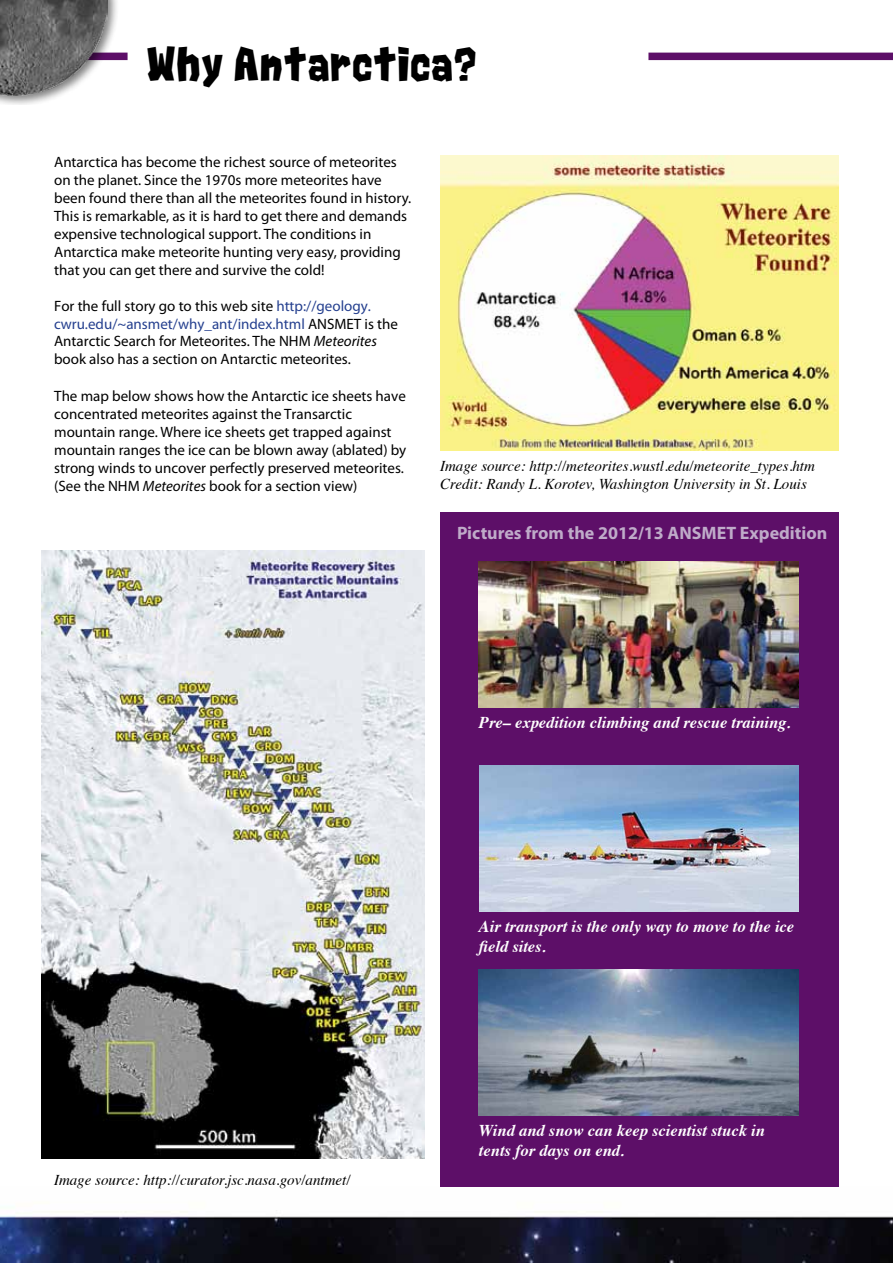
<style>
.page{position:relative;width:893px;height:1263px;background:#fff}
.page>*{position:absolute;margin:0;border:0;box-sizing:border-box;transform-origin:0 0}
.t1{font:43.5px "Rocks G";color:#000}
.t2{font:700 18px "Myriad Pro";color:#bfabc9}
.t3{font:italic 700 16.5px/19.8px "Times";color:#fff}
.t4{font:15px/18px "Myriad Pro";color:#000}
.t5{font:italic 15px/18px "Times";color:#000}
.s1{color:#25408f}
.s2{font-style:italic}
</style>
<div class="page">
<img style="left:0;top:1186px;width:893px;height:77px">
<div style="left:0;top:53px;width:893px;height:7px;background:#5d0f68"></div>
<div style="left:0;top:0;width:118px;height:104px;background:#000;opacity:.5"></div>
<img style="left:0;top:0;width:108px;height:96px">
<div style="left:128px;top:43px;width:520px;height:114px;background:#fff"></div>
<img style="left:440px;top:156px;width:399px;height:294px">
<div style="left:440px;top:512px;width:399px;height:674px;background:#5d0f68"></div>
<img style="left:41px;top:551px;width:383px;height:608px">
<img style="left:479px;top:561px;width:320px;height:146px">
<img style="left:480px;top:765px;width:319px;height:147px">
<img style="left:479px;top:969px;width:320px;height:147px">
<h1 class="t1" style="left:146px;top:42px;width:332px">Why Antarctica?</h1>
<p class="t4" style="left:54px;top:152px;width:359px">Antarctica has become the richest source of meteorites on the planet. Since the 1970s more meteorites have been found there than all the meteorites found in history.<br>This is remarkable, as it is hard to get there and demands expensive technological support. The conditions in Antarctica make meteorite hunting very easy, providing that you can get there and survive the cold!</p>
<p class="t4" style="left:54px;top:297px;width:345px">For the full story go to this web site <span class="s1">http://geology. cwru.edu/~ansmet/why_ant/index.html</span> ANSMET is the Antarctic Search for Meteorites. The NHM <span class="s2">Meteorites </span>book also has a section on Antarctic meteorites.</p>
<p class="t4" style="left:54px;top:386px;width:354px">The map below shows how the Antarctic ice sheets have concentrated meteorites against the Transarctic mountain range. Where ice sheets get trapped against mountain ranges the ice can be blown away (ablated) by strong winds to uncover perfectly preserved meteorites. (See the NHM <span class="s2">Meteorites</span> book for a section view)</p>
<p class="t5" style="left:440px;top:456px;width:376px">Image source: http://meteorites.wustl.edu/meteorite_types.htm<br>Credit: Randy L. Korotev, Washington University in St. Louis</p>
<p class="t2" style="left:457px;top:521px;width:372px">Pictures from the 2012/13 ANSMET Expedition</p>
<p class="t3" style="left:479px;top:711px;width:313px">Pre– expedition climbing and rescue training.</p>
<p class="t5" style="left:54px;top:1170px;width:298px">Image source: http://curator.jsc.nasa.gov/antmet/</p>
<p class="t3" style="left:479px;top:915px;width:317px">Air transport is the only way to move to the ice field sites.</p>
<p class="t3" style="left:479px;top:1119px;width:287px">Wind and snow can keep scientist stuck in tents for days on end.</p>
</div>
